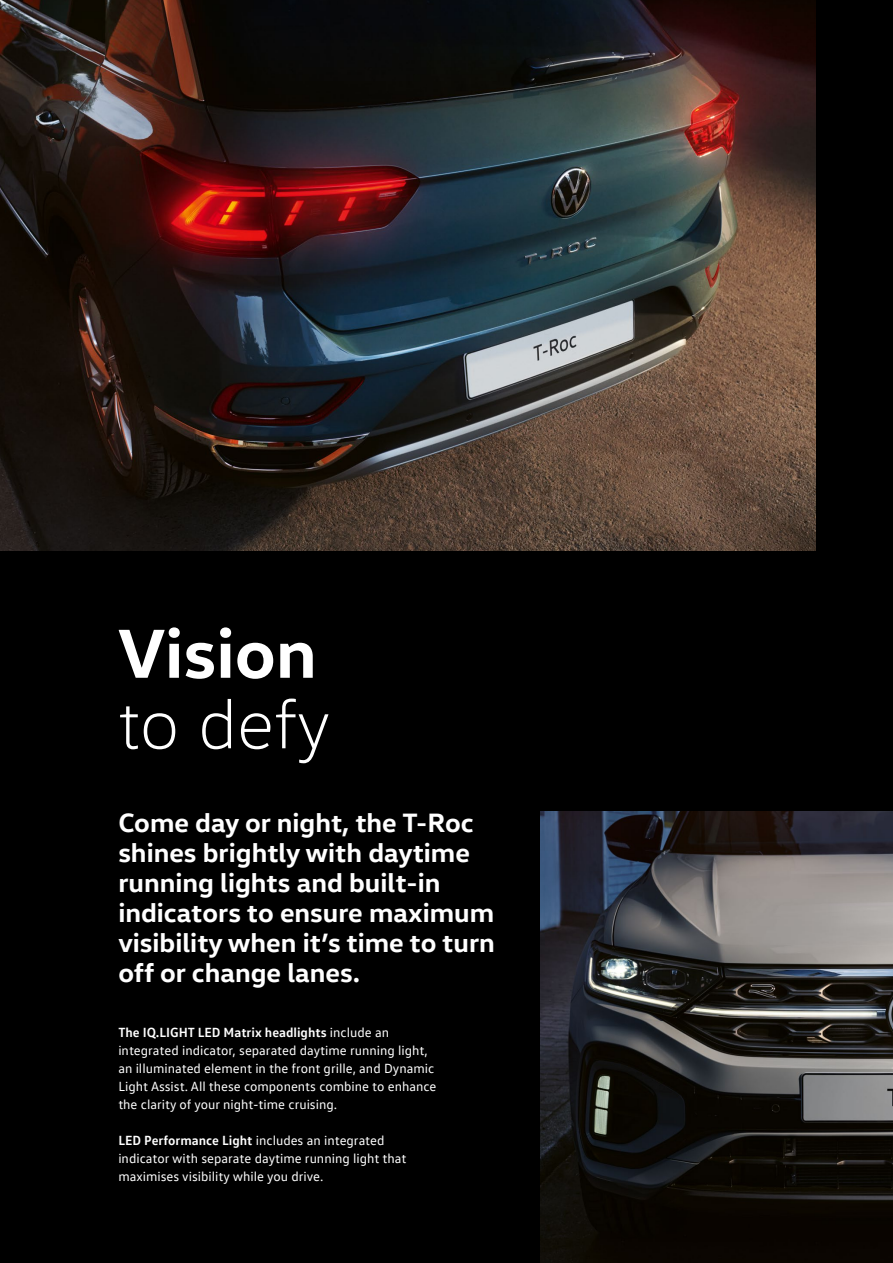
<style>
.page{position:relative;width:893px;height:1263px;background:#000}
.page>*{position:absolute;margin:0;border:0;box-sizing:border-box;transform-origin:0 0}
.t1{font:700 70.5px "VW Head";color:#fff}
.t2{font:300 70.5px "VW Head";color:#fff}
.t3{font:700 27px/30px "VW Head";color:#fff}
.t4{font:13.5px/18px "VW Text";color:#fff}
.s1{font-weight:700}
</style>
<div class="page">
<img style="left:540px;top:811px;width:353px;height:452px">
<img style="left:0;top:0;width:815px;height:551px">
<h1 class="t1" style="left:118px;top:607px;width:200px">Vision</h1>
<h1 class="t2" style="left:118px;top:683px;width:213px">to defy</h1>
<h2 class="t3" style="left:118px;top:807px;width:378px">Come day or night, the T-Roc shines brightly with daytime running lights and built-in indicators to ensure maximum visibility when it’s time to turn off or change lanes.</h2>
<p class="t4" style="left:118px;top:1023px;width:320px"><span class="s1">The IQ.LIGHT LED Matrix headlights</span> include an integrated indicator, separated daytime running light, an illuminated element in the front grille, and Dynamic Light Assist. All these components combine to enhance the clarity of your night-time cruising.</p>
<p class="t4" style="left:118px;top:1131px;width:289px"><span class="s1">LED Performance Light</span> includes an integrated indicator with separate daytime running light that maximises visibility while you drive.</p>
</div>
